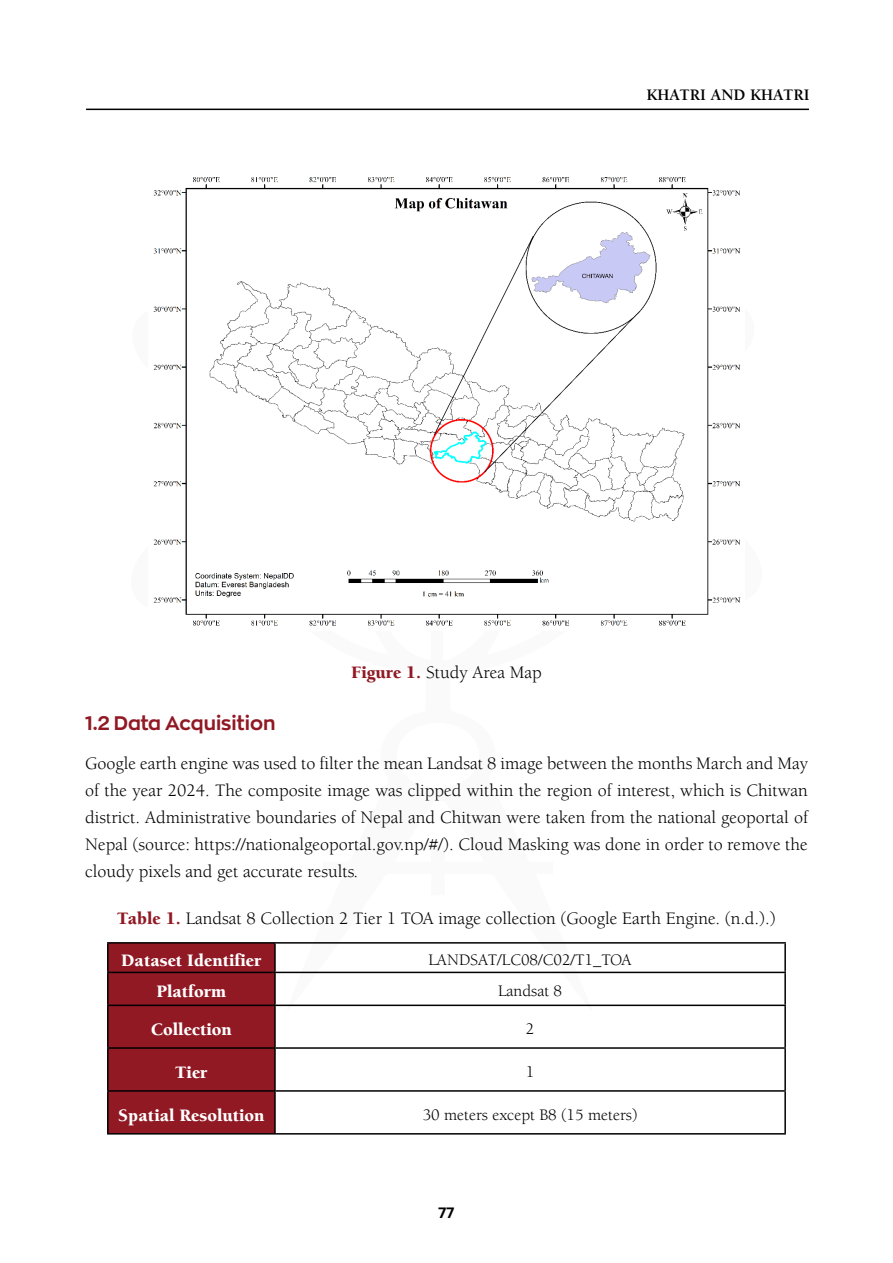
<style>
.page{position:relative;width:893px;height:1263px;background:#fff}
.page>*{position:absolute;margin:0;border:0;box-sizing:border-box;transform-origin:0 0}
.t1{font:700 19.5px "Zona Pro";color:#901924}
.t2{font:18px/27px "Berkeley Book Tr";color:#000;text-align:justify}
.t3{font:18px "Berkeley Black Tr";color:#fff}
.t4{font:16.5px "Berkeley Book Tr";color:#000}
.t5{font:16.5px "Berkeley Bold Tr";color:#000}
.t6{font:500 15px "Ponjoung";color:#000}
.s1{font-family:"Berkeley Black Tr";color:#901924}
</style>
<div class="page">
<hr style="left:86px;top:109px;width:723px;height:1px;background:#000">
<svg style="left:285px;top:943px;width:308px;height:64px"></svg>
<img style="left:153px;top:177px;width:588px;height:449px">
<div style="left:109px;top:943px;width:165px;height:190px;background:#901924"></div>
<hr style="left:107px;top:942px;width:168px;height:1px;background:#000">
<hr style="left:275px;top:942px;width:511px;height:1px;background:#000">
<hr style="left:107px;top:972px;width:168px;height:1px;background:#000">
<hr style="left:275px;top:972px;width:511px;height:1px;background:#000">
<hr style="left:107px;top:1004px;width:168px;height:2px;background:#000">
<hr style="left:275px;top:1004px;width:511px;height:2px;background:#000">
<hr style="left:107px;top:1047px;width:168px;height:2px;background:#000">
<hr style="left:275px;top:1047px;width:511px;height:2px;background:#000">
<hr style="left:107px;top:1090px;width:168px;height:2px;background:#000">
<hr style="left:275px;top:1090px;width:511px;height:2px;background:#000">
<hr style="left:107px;top:1133px;width:168px;height:1px;background:#000">
<hr style="left:275px;top:1133px;width:511px;height:1px;background:#000">
<hr style="left:107px;top:943px;width:2px;height:29px;background:#000">
<hr style="left:107px;top:973px;width:2px;height:31px;background:#000">
<hr style="left:107px;top:1006px;width:2px;height:41px;background:#000">
<hr style="left:107px;top:1049px;width:2px;height:41px;background:#000">
<hr style="left:107px;top:1092px;width:2px;height:41px;background:#000">
<hr style="left:274px;top:943px;width:2px;height:29px;background:#000">
<hr style="left:784px;top:943px;width:2px;height:29px;background:#000">
<hr style="left:274px;top:973px;width:2px;height:31px;background:#000">
<hr style="left:784px;top:973px;width:2px;height:31px;background:#000">
<hr style="left:274px;top:1006px;width:2px;height:41px;background:#000">
<hr style="left:784px;top:1006px;width:2px;height:41px;background:#000">
<hr style="left:274px;top:1049px;width:2px;height:41px;background:#000">
<hr style="left:784px;top:1049px;width:2px;height:41px;background:#000">
<hr style="left:274px;top:1092px;width:2px;height:41px;background:#000">
<hr style="left:784px;top:1092px;width:2px;height:41px;background:#000">
<p class="t5" style="left:646px;top:85px;width:165px">KHATRI AND KHATRI</p>
<p class="t2" style="left:351px;top:658px;width:192px"><span class="s1">Figure 1.</span> Study Area Map</p>
<p class="t1" style="left:85px;top:711px;width:192px">1.2 Data Acquisition</p>
<p class="t2" style="left:85px;top:749px;width:724px">Google earth engine was used to filter the mean Landsat 8 image between the months March and May of the year 2024. The composite image was clipped within the region of interest, which is Chitwan district. Administrative boundaries of Nepal and Chitwan were taken from the national geoportal of Nepal (source: https://nationalgeoportal.gov.np/#/). Cloud Masking was done in order to remove the cloudy pixels and get accurate results.</p>
<p class="t2" style="left:117px;top:905px;width:660px"><span class="s1">Table 1.</span> Landsat 8 Collection 2 Tier 1 TOA image collection (Google Earth Engine. (n.d.).)</p>
<p class="t3" style="left:121px;top:949px;width:142px">Dataset Identifier</p>
<p class="t4" style="left:428px;top:950px;width:205px">LANDSAT/LC08/C02/T1_TOA</p>
<p class="t3" style="left:156px;top:981px;width:71px">Platform</p>
<p class="t4" style="left:498px;top:981px;width:66px">Landsat 8</p>
<p class="t3" style="left:151px;top:1018px;width:83px">Collection</p>
<p class="t4" style="left:526px;top:1019px;width:10px">2</p>
<p class="t3" style="left:175px;top:1061px;width:34px">Tier</p>
<p class="t4" style="left:526px;top:1062px;width:10px">1</p>
<p class="t3" style="left:118px;top:1104px;width:148px">Spatial Resolution</p>
<p class="t4" style="left:423px;top:1105px;width:216px">30 meters except B8 (15 meters)</p>
<p class="t6" style="left:438px;top:1204px;width:17px">77</p>
</div>
